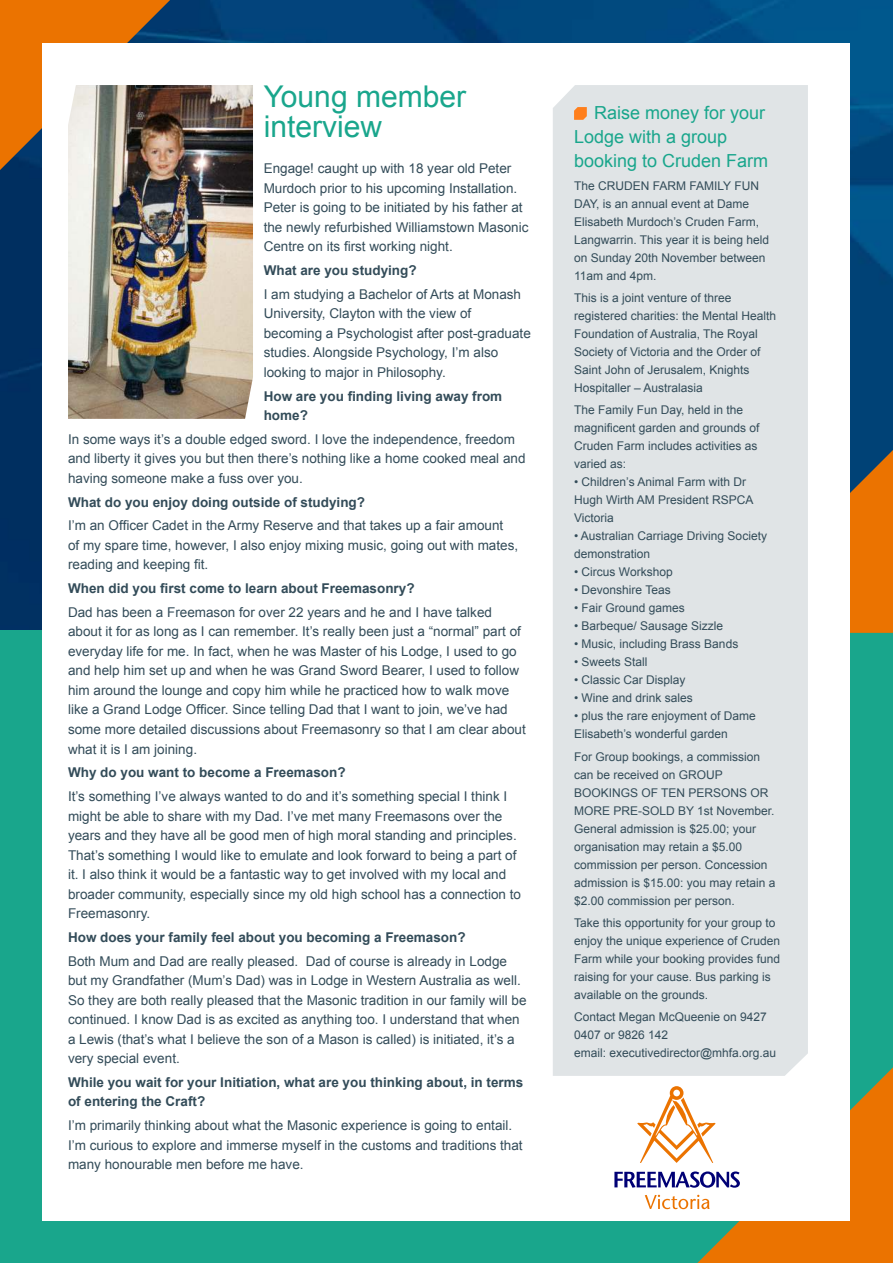
<style>
.page{position:relative;width:893px;height:1263px;background:#fff}
.page>*{position:absolute;margin:0;border:0;box-sizing:border-box;transform-origin:0 0}
.t1{font:30px/30px "Arial";color:#19a68c}
.t2{font:18px/24px "Arial";color:#19a68c}
.t3{font:13.5px/19.5px "Arial";color:#334c59}
.t4{font:700 13.5px/19.5px "Arial";color:#334c59}
.t5{font:12px/18px "Arial";color:#334c59}
</style>
<div class="page">
<img style="left:0;top:0;width:893px;height:631px">
<div style="left:0;top:631px;width:893px;height:632px;background:#19a68c"></div>
<svg style="left:0;top:0;width:170px;height:170px;background:#c96c11"></svg>
<svg style="left:850px;top:450px;width:43px;height:183px;background:#cf6d0d"></svg>
<div style="left:43px;top:43px;width:807px;height:1177px;background:#fff"></div>
<div style="left:553px;top:85px;width:255px;height:991px;background:#e0e4e6"></div>
<svg style="left:574px;top:107px;width:13px;height:13px"></svg>
<svg style="left:614px;top:1067px;width:279px;height:196px"></svg>
<img style="left:68px;top:85px;width:185px;height:334px">
<h1 class="t1" style="left:264px;top:83px;width:204px">Young member interview</h1>
<p class="t3" style="left:264px;top:160px;width:266px">Engage! caught up with 18 year old Peter Murdoch prior to his upcoming Installation.<br>Peter is going to be initiated by his father at the newly refurbished Williamstown Masonic Centre on its first working night.</p>
<p class="t4" style="left:264px;top:262px;width:155px">What are you studying?</p>
<p class="t3" style="left:264px;top:285px;width:269px">I am studying a Bachelor of Arts at Monash University, Clayton with the view of becoming a Psychologist after post-graduate studies. Alongside Psychology, I’m also looking to major in Philosophy.</p>
<p class="t4" style="left:264px;top:387px;width:240px">How are you finding living away from home?</p>
<p class="t3" style="left:68px;top:430px;width:459px">In some ways it’s a double edged sword. I love the independence, freedom and liberty it gives you but then there’s nothing like a home cooked meal and having someone make a fuss over you.</p>
<p class="t4" style="left:68px;top:493px;width:299px">What do you enjoy doing outside of studying?</p>
<p class="t3" style="left:68px;top:516px;width:452px">I’m an Officer Cadet in the Army Reserve and that takes up a fair amount<br>of my spare time, however, I also enjoy mixing music, going out with mates, reading and keeping fit.</p>
<p class="t4" style="left:68px;top:579px;width:348px">When did you first come to learn about Freemasonry?</p>
<p class="t3" style="left:68px;top:603px;width:459px">Dad has been a Freemason for over 22 years and he and I have talked about it for as long as I can remember. It’s really been just a “normal” part of everyday life for me. In fact, when he was Master of his Lodge, I used to go and help him set up and when he was Grand Sword Bearer, I used to follow him around the lounge and copy him while he practiced how to walk move like a Grand Lodge Officer. Since telling Dad that I want to join, we’ve had some more detailed discussions about Freemasonry so that I am clear about what it is I am joining.</p>
<p class="t4" style="left:68px;top:763px;width:279px">Why do you want to become a Freemason?</p>
<p class="t3" style="left:68px;top:787px;width:454px">It’s something I’ve always wanted to do and it’s something special I think I might be able to share with my Dad. I’ve met many Freemasons over the years and they have all be good men of high moral standing and principles.<br>That’s something I would like to emulate and look forward to being a part of it. I also think it would be a fantastic way to get involved with my local and broader community, especially since my old high school has a connection to Freemasonry.</p>
<p class="t4" style="left:68px;top:928px;width:399px">How does your family feel about you becoming a Freemason?</p>
<p class="t3" style="left:68px;top:952px;width:460px">Both Mum and Dad are really pleased. Dad of course is already in Lodge but my Grandfather (Mum’s Dad) was in Lodge in Western Australia as well.<br>So they are both really pleased that the Masonic tradition in our family will be continued. I know Dad is as excited as anything too. I understand that when a Lewis (that’s what I believe the son of a Mason is called) is initiated, it’s a very special event.</p>
<p class="t4" style="left:68px;top:1073px;width:457px">While you wait for your Initiation, what are you thinking about, in terms of entering the Craft?</p>
<p class="t3" style="left:68px;top:1116px;width:456px">I’m primarily thinking about what the Masonic experience is going to entail.<br>I’m curious to explore and immerse myself in the customs and traditions that many honourable men before me have.</p>
<h2 class="t2" style="left:574px;top:101px;width:196px;text-indent:20px">Raise money for your<br>Lodge with a group booking to Cruden Farm</h2>
<p class="t5" style="left:574px;top:177px;width:197px">The CRUDEN FARM FAMILY FUN<br>DAY, is an annual event at Dame<br>Elisabeth Murdoch’s Cruden Farm,<br>Langwarrin. This year it is being held on Sunday 20th November between<br>11am and 4pm.</p>
<p class="t5" style="left:574px;top:289px;width:204px">This is a joint venture of three registered charities: the Mental Health Foundation of Australia, The Royal Society of Victoria and the Order of Saint John of Jerusalem, Knights Hospitaller – Australasia</p>
<p class="t5" style="left:574px;top:402px;width:187px">The Family Fun Day, held in the magnificent garden and grounds of<br>Cruden Farm includes activities as varied as:</p>
<p class="t5" style="left:574px;top:473px;width:181px">• Children’s Animal Farm with Dr<br>Hugh Wirth AM President RSPCA<br>Victoria</p>
<p class="t5" style="left:574px;top:527px;width:194px">• Australian Carriage Driving Society demonstration</p>
<p class="t5" style="left:574px;top:563px;width:100px">• Circus Workshop</p>
<p class="t5" style="left:574px;top:581px;width:98px">• Devonshire Teas</p>
<p class="t5" style="left:574px;top:599px;width:112px">• Fair Ground games</p>
<p class="t5" style="left:574px;top:617px;width:150px">• Barbeque/ Sausage Sizzle</p>
<p class="t5" style="left:574px;top:635px;width:166px">• Music, including Brass Bands</p>
<p class="t5" style="left:574px;top:653px;width:75px">• Sweets Stall</p>
<p class="t5" style="left:574px;top:671px;width:113px">• Classic Car Display</p>
<p class="t5" style="left:574px;top:689px;width:120px">• Wine and drink sales</p>
<p class="t5" style="left:574px;top:707px;width:183px">• plus the rare enjoyment of Dame<br>Elisabeth’s wonderful garden</p>
<p class="t5" style="left:574px;top:748px;width:203px">For Group bookings, a commission can be received on GROUP<br>BOOKINGS OF TEN PERSONS OR<br>MORE PRE-SOLD BY 1st November.<br>General admission is $25.00; your organisation may retain a $5.00 commission per person. Concession admission is $15.00: you may retain a $2.00 commission per person.</p>
<p class="t5" style="left:574px;top:914px;width:208px">Take this opportunity for your group to enjoy the unique experience of Cruden Farm while your booking provides fund raising for your cause. Bus parking is available on the grounds.</p>
<p class="t5" style="left:574px;top:1008px;width:204px">Contact Megan McQueenie on 9427<br>0407 or 9826 142<br>email: executivedirector@mhfa.org.au</p>
</div>
